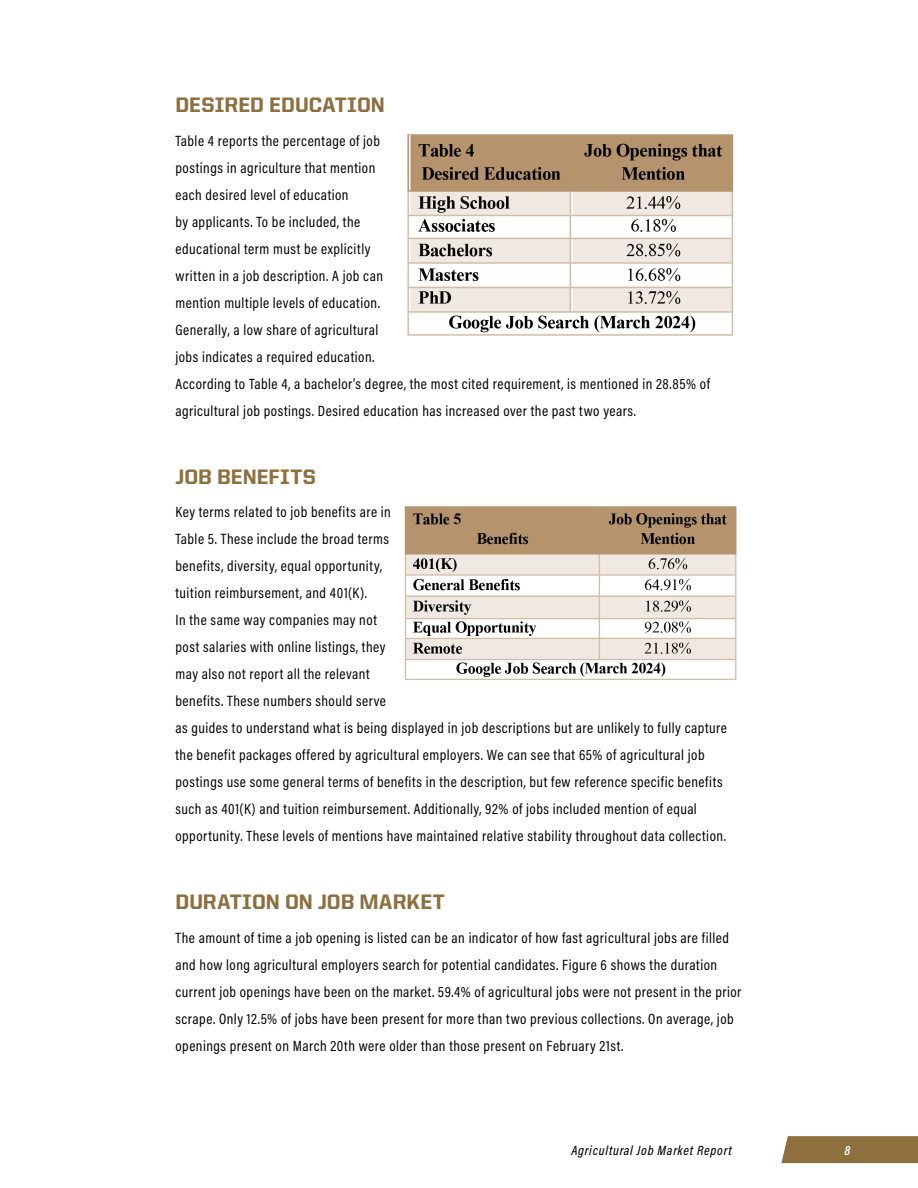
<style>
.page{position:relative;width:918px;height:1188px;background:#fff}
.page>*{position:absolute;margin:0;border:0;box-sizing:border-box;transform-origin:0 0}
.Heading1{font:800 21px "United Sans Reg";color:#8e6f3e}
.Body_text_Acumin_10_18{font:15px/27px "Acumin Pro Cond";letter-spacing:.035em;color:#000}
.t1{font:italic 500 13.5px "Acumin Pro Cond";letter-spacing:.06em;color:#000}
.t2{font:italic 600 13.5px "Acumin Pro Cond";color:#fff}
</style>
<div class="page">
<div style="left:781px;top:1136px;width:137px;height:27px;background:#8e6f3e"></div>
<img style="left:407px;top:134px;width:327px;height:202px">
<img style="left:404px;top:506px;width:333px;height:174px">
<p class="Heading1" style="left:176px;top:94px;width:211px">DESIRED EDUCATION</p>
<p class="Body_text_Acumin_10_18" style="left:176px;top:127px;width:536px">Table 4 reports the percentage of job<br>postings in agriculture that mention<br>each desired level of education<br>by applicants. To be included, the<br>educational term must be explicitly<br>written in a job description. A job can<br>mention multiple levels of education.<br>Generally, a low share of agricultural<br>jobs indicates a required education.<br>According to Table 4, a bachelor’s degree, the most cited requirement, is mentioned in 28.85% of agricultural job postings. Desired education has increased over the past two years.</p>
<p class="Heading1" style="left:176px;top:465px;width:142px">JOB BENEFITS</p>
<p class="Body_text_Acumin_10_18" style="left:176px;top:498px;width:553px">Key terms related to job benefits are in<br>Table 5. These include the broad terms<br>benefits, diversity, equal opportunity,<br>tuition reimbursement, and 401(K).<br>In the same way companies may not<br>post salaries with online listings, they<br>may also not report all the relevant<br>benefits. These numbers should serve<br>as guides to understand what is being displayed in job descriptions but are unlikely to fully capture the benefit packages offered by agricultural employers. We can see that 65% of agricultural job postings use some general terms of benefits in the description, but few reference specific benefits such as 401(K) and tuition reimbursement. Additionally, 92% of jobs included mention of equal opportunity. These levels of mentions have maintained relative stability throughout data collection.</p>
<p class="Heading1" style="left:176px;top:890px;width:271px">DURATION ON JOB MARKET</p>
<p class="Body_text_Acumin_10_18" style="left:176px;top:924px;width:567px">The amount of time a job opening is listed can be an indicator of how fast agricultural jobs are filled and how long agricultural employers search for potential candidates. Figure 6 shows the duration current job openings have been on the market. 59.4% of agricultural jobs were not present in the prior scrape. Only 12.5% of jobs have been present for more than two previous collections. On average, job openings present on March 20th were older than those present on February 21st.</p>
<p class="t1" style="left:571px;top:1141px;width:162px">Agricultural Job Market Report</p>
<p class="t2" style="left:845px;top:1141px;width:7px">8</p>
</div>
